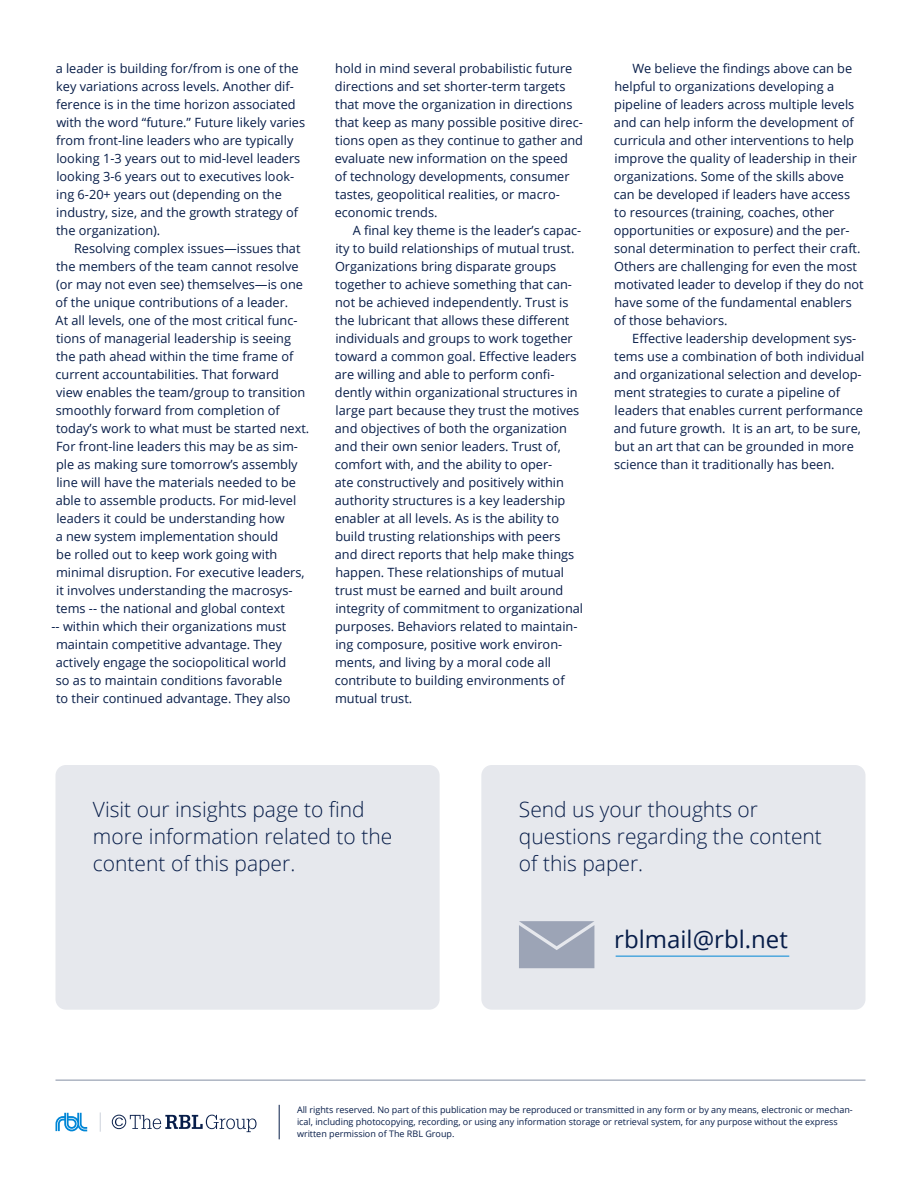
<style>
.page{position:relative;width:918px;height:1188px;background:#fff}
.page>*{position:absolute;margin:0;border:0;box-sizing:border-box;transform-origin:0 0}
.t1{font:24px "Open Sans";color:#071d49}
.t2{font:300 21px/27px "Open Sans";color:#071d49}
.t3{font:12.75px/18px "Open Sans";color:#071d49}
.t4{font:9px/12px "Open Sans";color:#071d49}
</style>
<div class="page">
<hr style="left:56px;top:1080px;width:810px;height:1px;background:#838ea4">
<hr style="left:279px;top:1105px;width:1px;height:34px;background:#071d49">
<svg style="left:56px;top:1113px;width:31px;height:18px"></svg>
<svg style="left:100px;top:1112px;width:1px;height:20px"></svg>
<svg style="left:112px;top:1115px;width:145px;height:17px"></svg>
<div style="left:56px;top:765px;width:384px;height:245px;background:#e6e8ed;border-radius:10px"></div>
<div style="left:481px;top:765px;width:385px;height:245px;background:#e6e8ed;border-radius:10px"></div>
<svg style="left:519px;top:921px;width:75px;height:47px;background:#a2a9ba"></svg>
<hr style="left:616px;top:956px;width:173px;height:1px;background:#0086d6">
<p class="t3" style="left:56px;top:59px;width:251px">a leader is building for/from is one of the key variations across levels. Another dif&shy;ference is in the time horizon associated with the word “future.” Future likely varies from front-line leaders who are typically looking 1-3 years out to mid-level leaders looking 3-6 years out to executives look&shy;ing 6-20+ years out (depending on the industry, size, and the growth strategy of the organization).</p>
<p class="t3" style="left:74px;top:239px;width:228px">Resolving complex issues—issues that</p>
<p class="t3" style="left:56px;top:257px;width:244px">the members of the team cannot resolve</p>
<p class="t3" style="left:56px;top:275px;width:248px">(or may not even see) themselves—is one</p>
<p class="t3" style="left:56px;top:293px;width:234px">of the unique contributions of a leader.</p>
<p class="t3" style="left:56px;top:311px;width:244px">At all levels, one of the most critical func-</p>
<p class="t3" style="left:56px;top:329px;width:237px">tions of managerial leadership is seeing</p>
<p class="t3" style="left:56px;top:347px;width:239px">the path ahead within the time frame of</p>
<p class="t3" style="left:56px;top:365px;width:225px">current accountabilities. That forward</p>
<p class="t3" style="left:56px;top:383px;width:251px">view enables the team/group to transition</p>
<p class="t3" style="left:56px;top:401px;width:226px">smoothly forward from completion of</p>
<p class="t3" style="left:56px;top:419px;width:255px">today’s work to what must be started next.</p>
<p class="t3" style="left:56px;top:437px;width:243px">For front-line leaders this may be as sim-</p>
<p class="t3" style="left:56px;top:455px;width:243px">ple as making sure tomorrow’s assembly</p>
<p class="t3" style="left:56px;top:473px;width:241px">line will have the materials needed to be</p>
<p class="t3" style="left:56px;top:491px;width:242px">able to assemble products. For mid-level</p>
<p class="t3" style="left:56px;top:509px;width:230px">leaders it could be understanding how</p>
<p class="t3" style="left:56px;top:527px;width:224px">a new system implementation should</p>
<p class="t3" style="left:56px;top:545px;width:223px">be rolled out to keep work going with</p>
<p class="t3" style="left:56px;top:563px;width:250px">minimal disruption. For executive leaders,</p>
<p class="t3" style="left:56px;top:581px;width:238px">it involves understanding the macrosys-</p>
<p class="t3" style="left:56px;top:599px;width:230px">tems -- the national and global context</p>
<p class="t3" style="left:52px;top:617px;width:236px">-- within which their organizations must</p>
<p class="t3" style="left:56px;top:635px;width:227px">maintain competitive advantage. They</p>
<p class="t3" style="left:56px;top:653px;width:232px">actively engage the sociopolitical world</p>
<p class="t3" style="left:56px;top:671px;width:228px">so as to maintain conditions favorable</p>
<p class="t3" style="left:56px;top:689px;width:236px">to their continued advantage. They also</p>
<p class="t3" style="left:335px;top:59px;width:250px">hold in mind several probabilistic future directions and set shorter-term targets that move the organization in directions that keep as many possible positive direc&shy;tions open as they continue to gather and evaluate new information on the speed of technology developments, consumer tastes, geopolitical realities, or macro&shy;economic trends.</p>
<p class="t3" style="left:335px;top:221px;width:250px;text-indent:18px">A final key theme is the leader’s capac&shy;ity to build relationships of mutual trust.<br>Organizations bring disparate groups together to achieve something that can&shy;not be achieved independently. Trust is the lubricant that allows these different individuals and groups to work together toward a common goal. Effective leaders are willing and able to perform confi&shy;dently within organizational structures in large part because they trust the motives and objectives of both the organization and their own senior leaders. Trust of, comfort with, and the ability to oper-<br>ate constructively and positively within authority structures is a key leadership enabler at all levels. As is the ability to build trusting relationships with peers and direct reports that help make things happen. These relationships of mutual trust must be earned and built around integrity of commitment to organizational purposes. Behaviors related to maintain&shy;ing composure, positive work environ&shy;ments, and living by a moral code all contribute to building environments of mutual trust.</p>
<p class="t3" style="left:614px;top:59px;width:252px;text-indent:19px">We believe the findings above can be helpful to organizations developing a pipeline of leaders across multiple levels and can help inform the development of curricula and other interventions to help improve the quality of leadership in their organizations. Some of the skills above can be developed if leaders have access to resources (training, coaches, other opportunities or exposure) and the per&shy;sonal determination to perfect their craft.<br>Others are challenging for even the most motivated leader to develop if they do not have some of the fundamental enablers of those behaviors.</p>
<p class="t3" style="left:614px;top:329px;width:252px;text-indent:18px">Effective leadership development sys&shy;tems use a combination of both individual and organizational selection and develop&shy;ment strategies to curate a pipeline of leaders that enables current performance and future growth. It is an art, to be sure, but an art that can be grounded in more science than it traditionally has been.</p>
<h2 class="t2" style="left:93px;top:795px;width:301px">Visit our insights page to find more information related to the content of this paper.</h2>
<h2 class="t2" style="left:519px;top:795px;width:305px">Send us your thoughts or questions regarding the content of this paper.</h2>
<h1 class="t1" style="left:614px;top:923px;width:175px">rblmail@rbl.net</h1>
<p class="t4" style="left:297px;top:1103px;width:557px">All rights reserved. No part of this publication may be reproduced or transmitted in any form or by any means, electronic or mechan&shy;ical, including photocopying, recording, or using any information storage or retrieval system, for any purpose without the express written permission of The RBL Group.</p>
</div>
